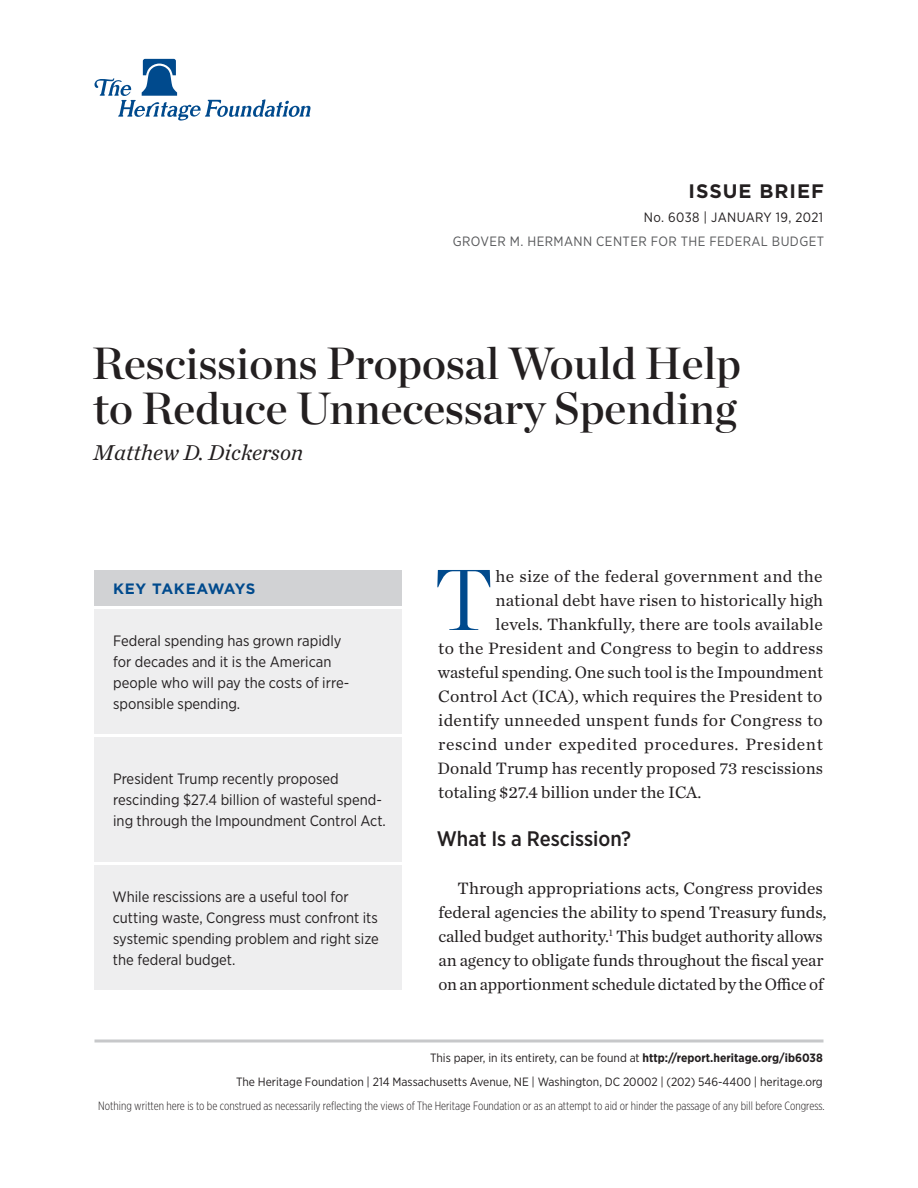
<style>
.page{position:relative;width:918px;height:1188px;background:#fff}
.page>*{position:absolute;margin:0;border:0;box-sizing:border-box;transform-origin:0 0}
.Body_Text___DROP_CAP{font:300 86.1px "Chronicle Display";color:#004a8d}
.Paper_Title{font:45px/45px "Chronicle Display Semi";color:#231f20}
.Byline{font:italic 22.5px "Chronicle Text G1";color:#231f20}
.Body_Text___H1{font:500 21px "Gotham Narrow";color:#231f20}
.t1{font:700 19.5px "Gotham";letter-spacing:.05em;color:#231f20}
.Body_Text___DROP_CAP-2{font:17.25px "Chronicle Text G1";letter-spacing:.005em;color:#231f20}
.Body_Text{font:17.25px/24px "Chronicle Text G1";letter-spacing:-.01em;color:#231f20}
.Body_Text___DROP_CAP-3{font:17.25px "Chronicle Text G1";letter-spacing:.03em;color:#231f20}
.Key_Takeaways{font:15px/21px "Gotham Narrow";color:#231f20}
.Key_Takeaways___HEAD{font:700 15px "Gotham";letter-spacing:.03em;color:#004a8d}
.t2{font:13.5px "Gotham Narrow";letter-spacing:.03em;color:#57585a}
.t3{font:13.5px "Gotham Narrow";letter-spacing:.03em;color:#231f20}
.t4{font:12px/24px "Gotham Narrow";color:#231f20;text-align:right}
.t5{font:300 12px "Gotham X Narrow";color:#231f20}
.s1{font-weight:700}
</style>
<div class="page">
<hr style="left:94px;top:1040px;width:730px;height:2px;background:#c7c8ca">
<svg style="left:94px;top:59px;width:216px;height:62px"></svg>
<div style="left:94px;top:609px;width:308px;height:125px;background:#eeeeef"></div>
<div style="left:94px;top:570px;width:308px;height:36px;background:#d1d2d4"></div>
<div style="left:94px;top:737px;width:308px;height:125px;background:#eeeeef"></div>
<div style="left:94px;top:865px;width:308px;height:125px;background:#eeeeef"></div>
<p class="t1" style="left:689px;top:178px;width:137px">ISSUE BRIEF</p>
<p class="t3" style="left:644px;top:209px;width:181px">No. 6038 | Jan uary 19, 2021</p>
<p class="t2" style="left:453px;top:233px;width:373px">GROVER M. HERMANN CENTER FOR THE FEDERAL BUDGET</p>
<p class="Paper_Title" style="left:92px;top:338px;width:651px">Rescissions Proposal Would Help to Reduce Unnecessary Spending</p>
<p class="Byline" style="left:93px;top:436px;width:211px">Matthew D. Dickerson</p>
<p class="Key_Takeaways___HEAD" style="left:113px;top:579px;width:144px">KEY TAKEAWAYS</p>
<p class="Key_Takeaways" style="left:113px;top:630px;width:238px">Federal spending has grown rapidly for decades and it is the American people who will pay the costs of irre&shy;sponsible spending.</p>
<p class="Key_Takeaways" style="left:113px;top:768px;width:274px">President Trump recently proposed rescinding $27.4 billion of wasteful spend&shy;ing through the Impoundment Control Act.</p>
<p class="Key_Takeaways" style="left:112px;top:886px;width:268px">While rescissions are a useful tool for cutting waste, Congress must confront its systemic spending problem and right size the federal budget.</p>
<p class="Body_Text___DROP_CAP" style="left:434px;top:534px;width:60px">T</p>
<p class="Body_Text___DROP_CAP-2" style="left:496px;top:563px;width:329px">he size of the federal government and the</p>
<p class="Body_Text___DROP_CAP-2" style="left:496px;top:587px;width:329px">national debt have risen to historically high</p>
<p class="Body_Text___DROP_CAP-2" style="left:496px;top:611px;width:329px">levels. Thankfully, there are tools available</p>
<p class="Body_Text___DROP_CAP-2" style="left:438px;top:635px;width:386px">to the President and Congress to begin to address</p>
<p class="Body_Text___DROP_CAP-2" style="left:438px;top:659px;width:387px">wasteful spending. One such tool is the Impoundment</p>
<p class="Body_Text___DROP_CAP-2" style="left:438px;top:683px;width:386px">Control Act (ICA), which requires the President to</p>
<p class="Body_Text___DROP_CAP-2" style="left:438px;top:707px;width:386px">identify unneeded unspent funds for Congress to</p>
<p class="Body_Text___DROP_CAP-3" style="left:438px;top:731px;width:386px">rescind under expedited procedures. President</p>
<p class="Body_Text___DROP_CAP-2" style="left:438px;top:755px;width:387px">Donald Trump has recently proposed 73 rescissions</p>
<p class="Body_Text___DROP_CAP-2" style="left:438px;top:779px;width:265px">totaling $27.4 billion under the ICA.</p>
<p class="Body_Text___H1" style="left:437px;top:825px;width:196px">What Is a Rescission?</p>
<p class="Body_Text" style="left:438px;top:875px;width:390px;text-indent:19px">Through appropriations acts, Congress provides federal agencies the ability to spend Treasury funds, called budget authority.<sup>1</sup> This budget authority allows an agency to obligate funds throughout the fiscal year on an apportionment schedule dictated by the Office of</p>
<p class="t4" style="left:236px;top:1046px;width:588px">This paper, in its entirety, can be found at <span class="s1">http://report.heritage.org/ib6038<br></span>The Heritage Foundation | 214 Massachusetts Avenue, NE | Washington, DC 20002 | (202) 546-4400 | heritage.org</p>
<p class="t5" style="left:98px;top:1099px;width:728px">Nothing written here is to be construed as necessarily reflecting the views of The Heritage Foundation or as an attempt to aid or hinder the passage of any bill before Congress.</p>
</div>
